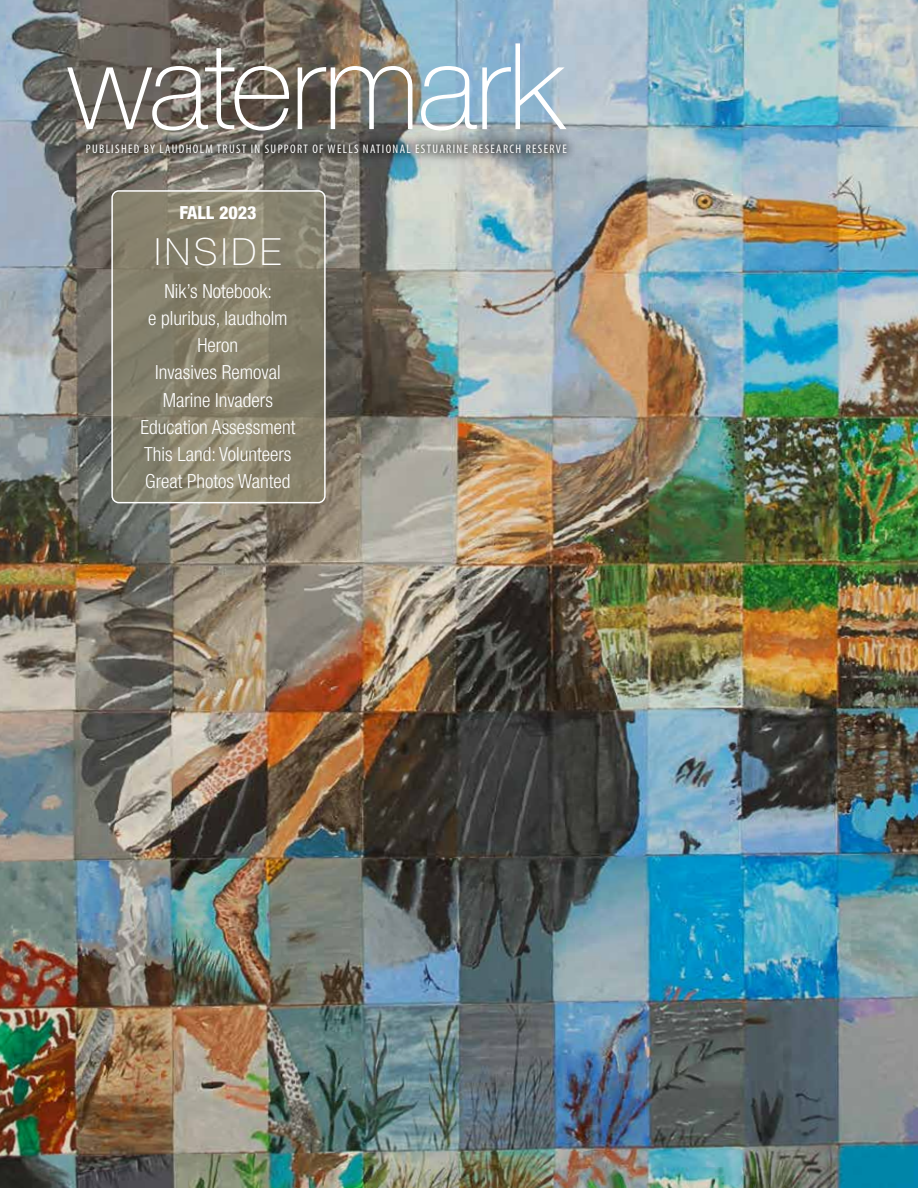
<style>
.page{position:relative;width:918px;height:1188px;background:#fff}
.page>*{position:absolute;margin:0;border:0;box-sizing:border-box;transform-origin:0 0}
.t1{font:100 120px "Helvetica Neue LT Pro";letter-spacing:-.015em;color:#fff}
.t2{font:100 37.5px "Helvetica Neue LT Pro";letter-spacing:.1em;color:#fff}
.t3{font:300 condensed 19.5px/27px "Helvetica Neue LT Com";color:#fff;text-align:center}
.t4{font:800 condensed 18px "Helvetica Neue LT Com";color:#fff}
.t5{font:condensed 12.45px "Myriad Pro";letter-spacing:.11em;color:#fff}
</style>
<div class="page">
<img style="left:0;top:0;width:918px;height:1188px">
<svg style="left:112px;top:191px;width:213px;height:312px;background:#87816c"></svg>
<div style="left:111px;top:190px;width:215px;height:313px;border:2px solid #fff;border-radius:7px"></div>
<div style="left:72px;top:129px;width:508px;height:38px;background:#000;opacity:.75"></div>
<svg style="left:78px;top:135px;width:497px;height:27px;background:#707270"></svg>
<h1 class="t1" style="left:68px;top:15px;width:498px">watermark</h1>
<p class="t5" style="left:86px;top:141px;width:483px">PUBLISHED BY LAUDHOLM TRUST IN SUPPORT OF WELLS NATIONAL ESTUARINE RESEARCH RESERVE</p>
<p class="t4" style="left:179px;top:202px;width:79px">FALL 2023</p>
<h2 class="t2" style="left:155px;top:229px;width:128px">INSIDE</h2>
<p class="t3" style="left:140px;top:278px;width:156px">Nik’s Notebook:<br>e pluribus, laudholm<br>Heron<br>Invasives Removal<br>Marine Invaders<br>Education Assessment<br>This Land: Volunteers<br>Great Photos Wanted</p>
</div>
